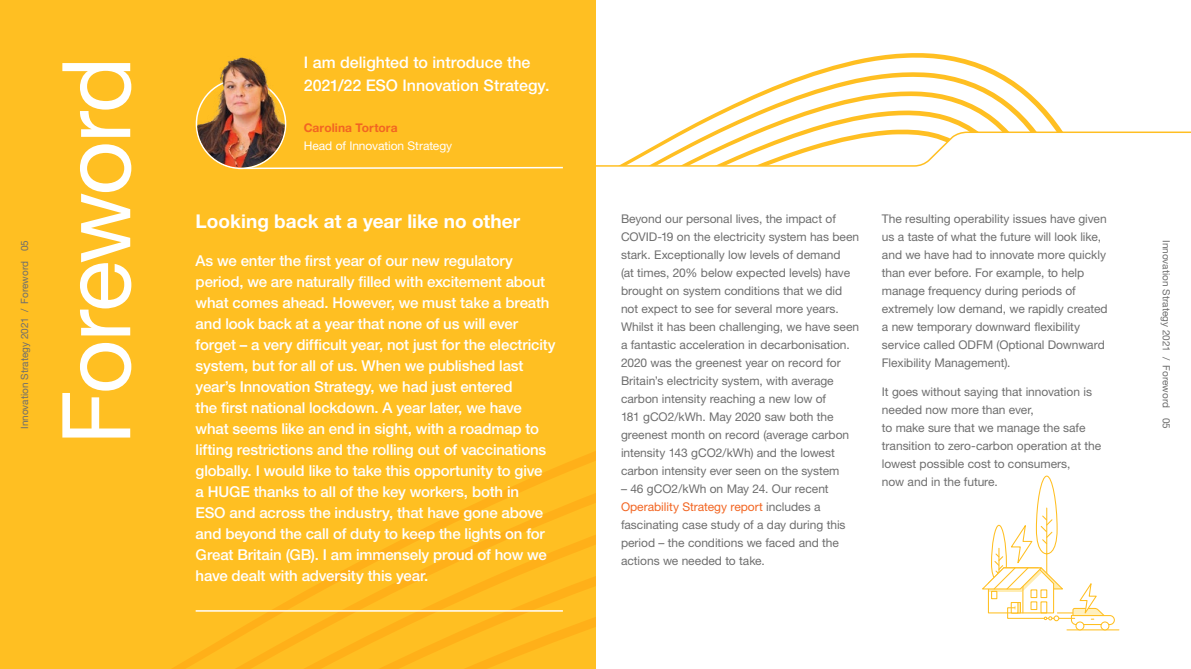
<style>
.page{position:relative;width:1191px;height:669px;background:#fff}
.page>*{position:absolute;margin:0;border:0;box-sizing:border-box;transform-origin:0 0}
.t1{font:95px "Helvetica Neue LT Pro";letter-spacing:-.025em;color:#fff}
.t2{font:700 19px "Helvetica Neue LT Pro";color:#fff}
.t3{font:500 16px/22.4px "Helvetica Neue LT Pro";color:#fff}
.t4{font:500 15px/21px "Helvetica Neue LT Pro";letter-spacing:-.01em;color:#fff}
.t5{font:12px/18px "Helvetica Neue LT Pro";letter-spacing:-.005em;color:#6e6e6e}
.t6{font:12px "Helvetica Neue LT Pro";letter-spacing:-.005em;color:#fff}
.t7{font:700 12px "Helvetica Neue LT Pro";letter-spacing:.005em;color:#f26522}
.t8{font:10px "Helvetica Neue LT Pro";letter-spacing:.005em;color:#6e6e6e}
.s1{color:#f26522}
</style>
<div class="page">
<svg style="left:595px;top:30px;width:468px;height:101px"></svg>
<div style="left:0;top:0;width:595px;height:669px;background:#ffbf22"></div>
<svg style="left:172px;top:452px;width:423px;height:217px"></svg>
<svg style="left:595px;top:131px;width:596px;height:50px"></svg>
<svg style="left:238px;top:166px;width:325px;height:4px"></svg>
<hr style="left:196px;top:610px;width:367px;height:2px;background:#fff">
<img style="left:197px;top:57px;width:88px;height:111px">
<hr style="left:1067px;top:629px;width:52px;height:1px;background:#ffbf21">
<div style="left:1075px;top:621px;width:9px;height:9px;border:1px solid #ffbf21;border-radius:50%"></div>
<div style="left:1100px;top:621px;width:9px;height:9px;border:1px solid #ffbf21;border-radius:50%"></div>
<svg style="left:982px;top:476px;width:133px;height:150px"></svg>
<h3 class="t3" style="left:304px;top:51px;width:247px">I am delighted to introduce the<br>2021/22 ESO Innovation Strategy.</h3>
<p class="t7" style="left:304px;top:121px;width:95px">Carolina Tortora</p>
<p class="t6" style="left:304px;top:139px;width:150px">Head of Innovation Strategy</p>
<h1 class="t1" style="left:38px;top:445px;width:390px;rotate:-90deg">Foreword</h1>
<p class="t5" style="left:621px;top:209px;width:240px">Beyond our personal lives, the impact of COVID-19 on the electricity system has been stark. Exceptionally low levels of demand<br>(at times, 20% below expected levels) have brought on system conditions that we did not expect to see for several more years.<br>Whilst it has been challenging, we have seen a fantastic acceleration in decarbonisation.<br>2020 was the greenest year on record for Britain’s electricity system, with average carbon intensity reaching a new low of<br>181 gCO2/kWh. May 2020 saw both the greenest month on record (average carbon intensity 143 gCO2/kWh) and the lowest carbon intensity ever seen on the system</p>
<p class="t5" style="left:621px;top:479px;width:226px">– 46 gCO2/kWh on May 24. Our recent <span class="s1">Operability Strategy report</span> includes a fascinating case study of a day during this period – the conditions we faced and the actions we needed to take.</p>
<h2 class="t2" style="left:196px;top:209px;width:326px">Looking back at a year like no other</h2>
<p class="t4" style="left:196px;top:250px;width:361px">As we enter the first year of our new regulatory period, we are naturally filled with excitement about what comes ahead. However, we must take a breath and look back at a year that none of us will ever forget – a very difficult year, not just for the electricity system, but for all of us. When we published last year’s Innovation Strategy, we had just entered<br>the first national lockdown. A year later, we have what seems like an end in sight, with a roadmap to lifting restrictions and the rolling out of vaccinations globally. I would like to take this opportunity to give<br>a HUGE thanks to all of the key workers, both in<br>ESO and across the industry, that have gone above and beyond the call of duty to keep the lights on for Great Britain (GB). I am immensely proud of how we have dealt with adversity this year.</p>
<p class="t5" style="left:882px;top:209px;width:227px">The resulting operability issues have given us a taste of what the future will look like, and we have had to innovate more quickly than ever before. For example, to help manage frequency during periods of extremely low demand, we rapidly created a new temporary downward flexibility service called ODFM (Optional Downward Flexibility Management).</p>
<p class="t5" style="left:882px;top:382px;width:221px">It goes without saying that innovation is needed now more than ever,<br>to make sure that we manage the safe transition to zero-carbon operation at the lowest possible cost to consumers,<br>now and in the future.</p>
<p class="t8" style="left:19px;top:429px;width:191px;rotate:-90deg">Innovation Strategy 2021 / Foreword 05</p>
<p class="t8" style="left:1172px;top:240px;width:169px;rotate:90deg">Innovation Strategy 2021 / Foreword</p>
<p class="t8" style="left:1172px;top:418px;width:13px;rotate:90deg">05</p>
</div>
